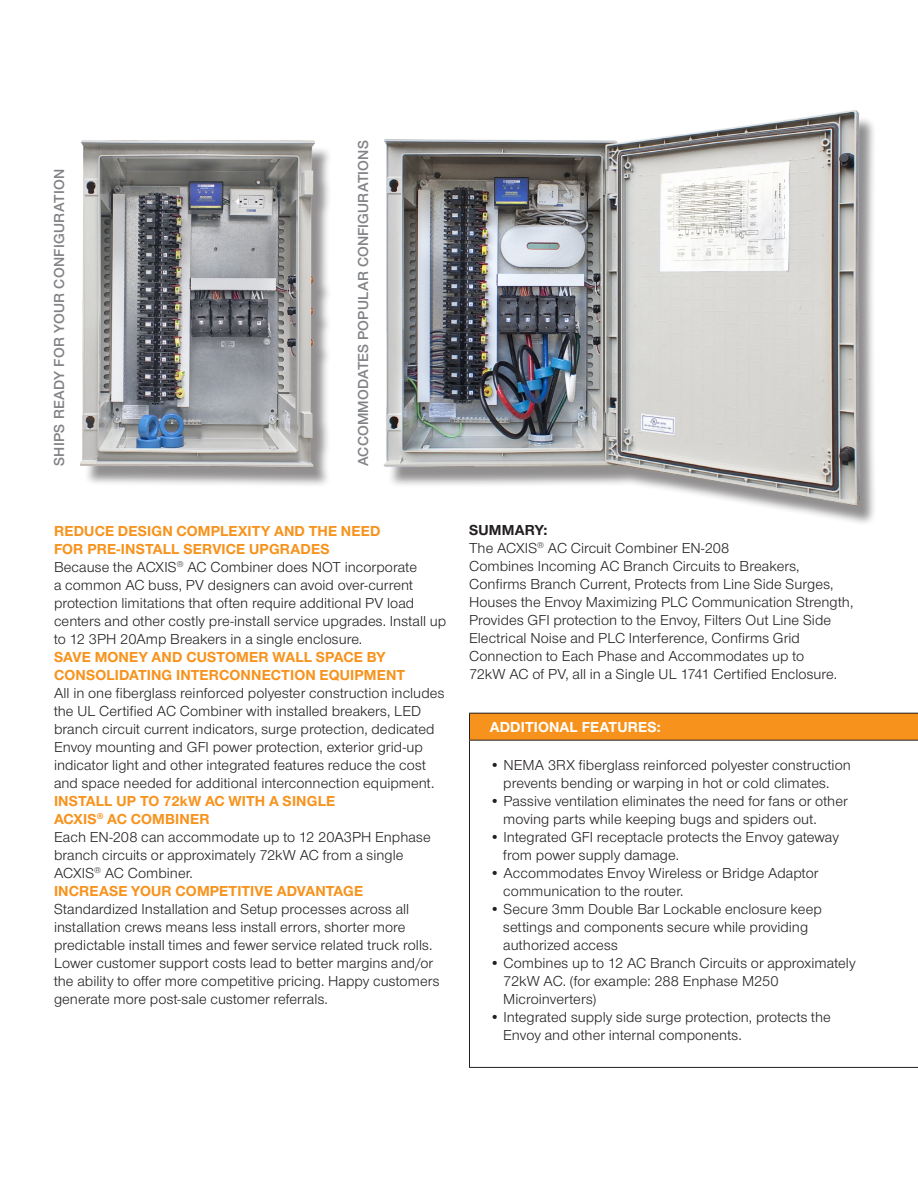
<style>
.page{position:relative;width:918px;height:1188px;background:#fff}
.page>*{position:absolute;margin:0;border:0;box-sizing:border-box;transform-origin:0 0}
.t1{font:15px/18px "Nimbus San Nov";letter-spacing:.005em;color:#231f20}
.t2{font:700 15px/18px "Nimbus San Nov";letter-spacing:.01em;color:#f7931d}
.t3{font:15px "Nimbus San Nov Sem Bol";letter-spacing:.01em;color:#808285}
.t4{font:700 15px "Nimbus San Nov";letter-spacing:.01em;color:#fff}
.t5{font:700 15px "Nimbus San Nov";letter-spacing:.01em;color:#231f20}
</style>
<div class="page">
<div style="left:470px;top:713px;width:448px;height:27px;background:#f7931d"></div>
<hr style="left:469px;top:713px;width:449px;height:1px;background:#231f20">
<svg style="left:469px;top:714px;width:1px;height:26px"></svg>
<hr style="left:469px;top:741px;width:1px;height:326px;background:#231f20">
<hr style="left:469px;top:740px;width:449px;height:1px;background:#231f20">
<hr style="left:469px;top:1067px;width:449px;height:1px;background:#231f20">
<img style="left:80px;top:140px;width:247px;height:344px">
<div style="left:387px;top:116px;width:490px;height:410px;background:#231f20;opacity:.5"></div>
<img style="left:383px;top:110px;width:478px;height:401px">
<p class="t3" style="left:50px;top:466px;width:299px;rotate:-90deg">SHIPS READY FOR YOUR CONFIGURATION</p>
<p class="t3" style="left:354px;top:466px;width:327px;rotate:-90deg">ACCOMMODATES POPULAR CONFIGURATIONS</p>
<p class="t2" style="left:54px;top:522px;width:328px">REDUCE DESIGN COMPLEXITY AND THE NEED<br>FOR PRE-INSTALL SERVICE UPGRADES</p>
<p class="t1" style="left:54px;top:558px;width:394px">Because the ACXIS<sup>®</sup> AC Combiner does NOT incorporate<br>a common AC buss, PV designers can avoid over-current protection limitations that often require additional PV load centers and other costly pre-install service upgrades. Install up to 12 3PH 20Amp Breakers in a single enclosure.</p>
<p class="t2" style="left:54px;top:648px;width:353px">SAVE MONEY AND CUSTOMER WALL SPACE BY<br>CONSOLIDATING INTERCONNECTION EQUIPMENT</p>
<p class="t1" style="left:54px;top:684px;width:392px">All in one fiberglass reinforced polyester construction includes the UL Certified AC Combiner with installed breakers, LED branch circuit current indicators, surge protection, dedicated Envoy mounting and GFI power protection, exterior grid-up indicator light and other integrated features reduce the cost and space needed for additional interconnection equipment.</p>
<p class="t2" style="left:54px;top:792px;width:283px">INSTALL UP TO 72kW AC WITH A SINGLE<br>ACXIS<sup>®</sup> AC COMBINER</p>
<p class="t1" style="left:54px;top:828px;width:378px">Each EN-208 can accommodate up to 12 20A3PH Enphase branch circuits or approximately 72kW AC from a single<br>ACXIS<sup>®</sup> AC Combiner.</p>
<p class="t2" style="left:54px;top:882px;width:311px">INCREASE YOUR COMPETITIVE ADVANTAGE</p>
<p class="t1" style="left:54px;top:900px;width:387px">Standardized Installation and Setup processes across all installation crews means less install errors, shorter more predictable install times and fewer service related truck rolls.<br>Lower customer support costs lead to better margins and/or the ability to offer more competitive pricing. Happy customers generate more post-sale customer referrals.</p>
<p class="t5" style="left:469px;top:521px;width:80px">SUMMARY:</p>
<p class="t1" style="left:469px;top:539px;width:386px">The ACXIS<sup>®</sup> AC Circuit Combiner EN-208<br>Combines Incoming AC Branch Circuits to Breakers, Confirms Branch Current, Protects from Line Side Surges, Houses the Envoy Maximizing PLC Communication Strength, Provides GFI protection to the Envoy, Filters Out Line Side Electrical Noise and PLC Interference, Confirms Grid Connection to Each Phase and Accommodates up to<br>72kW AC of PV, all in a Single UL 1741 Certified Enclosure.</p>
<p class="t4" style="left:490px;top:718px;width:173px">ADDITIONAL FEATURES:</p>
<p class="t1" style="left:490px;top:757px;width:363px;text-align:center">• NEMA 3RX fiberglass reinforced polyester construction prevents bending or warping in hot or cold climates.</p>
<p class="t1" style="left:503px;top:793px;width:346px;text-indent:-14px">• Passive ventilation eliminates the need for fans or other moving parts while keeping bugs and spiders out.</p>
<p class="t1" style="left:503px;top:829px;width:337px;text-indent:-14px">• Integrated GFI receptacle protects the Envoy gateway from power supply damage.</p>
<p class="t1" style="left:503px;top:865px;width:317px;text-indent:-14px">• Accommodates Envoy Wireless or Bridge Adaptor communication to the router.</p>
<p class="t1" style="left:503px;top:901px;width:320px;text-indent:-14px">• Secure 3mm Double Bar Lockable enclosure keep settings and components secure while providing authorized access</p>
<p class="t1" style="left:503px;top:955px;width:354px;text-indent:-14px">• Combines up to 12 AC Branch Circuits or approximately<br>72kW AC. (for example: 288 Enphase M250<br>Microinverters)</p>
<p class="t1" style="left:503px;top:1009px;width:329px;text-indent:-14px">• Integrated supply side surge protection, protects the<br>Envoy and other internal components.</p>
</div>
